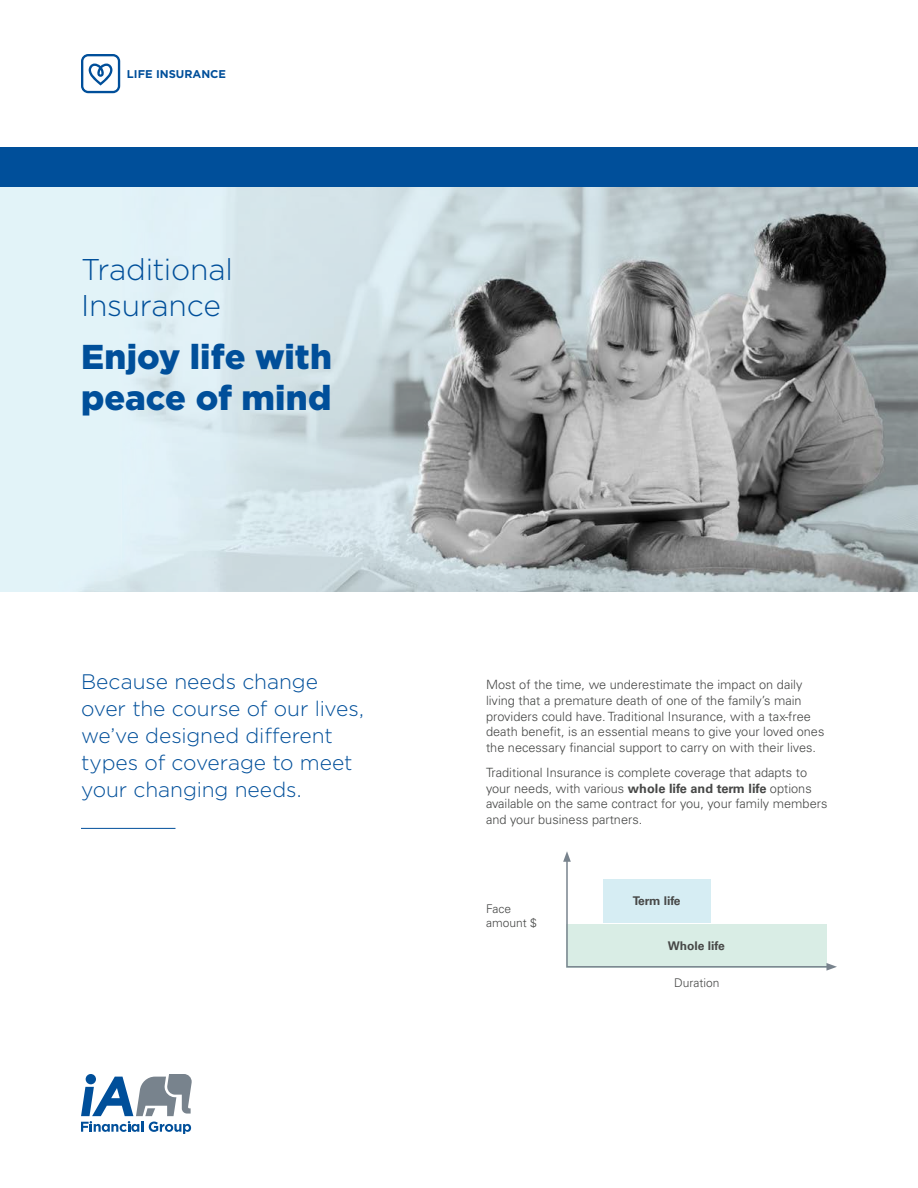
<style>
.page{position:relative;width:918px;height:1188px;background:#fff}
.page>*{position:absolute;margin:0;border:0;box-sizing:border-box;transform-origin:0 0}
.t1{font:900 34.5px/40.5px "Gotham";letter-spacing:.005em;color:#004f9a}
.t2{font:300 30px/36px "Gotham";letter-spacing:-.01em;color:#004f9a}
.t3{font:300 21px/27px "Gotham";letter-spacing:-.005em;color:#004f9a}
.t4{font:300 12.75px/15.8px "Univers";color:#474847}
.t5{font:300 12px/13.8px "Univers";color:#474847}
.t6{font:700 12px "Univers";color:#474847}
.t7{font:700 12px "Univers";letter-spacing:-.02em;color:#474847}
.t8{font:700 11.25px "Gotham";color:#004f9a}
.s1{font-weight:700}
</style>
<div class="page">
<img style="left:0;top:186px;width:918px;height:405px">
<svg style="left:81px;top:54px;width:39px;height:39px"></svg>
<div style="left:0;top:147px;width:918px;height:39px;background:#004f9a"></div>
<svg style="left:81px;top:1074px;width:111px;height:60px"></svg>
<svg style="left:563px;top:851px;width:274px;height:120px"></svg>
<div style="left:603px;top:879px;width:108px;height:43px;background:#d6edf3"></div>
<hr style="left:81px;top:828px;width:95px;height:1px;background:#004f9a">
<p class="t8" style="left:127px;top:67px;width:101px">LIFE INSURANCE</p>
<h2 class="t2" style="left:81px;top:251px;width:153px">Traditional<br>Insurance</h2>
<h1 class="t1" style="left:81px;top:336px;width:253px">Enjoy life with peace of mind</h1>
<h3 class="t3" style="left:81px;top:668px;width:284px">Because needs change over the course of our lives, we’ve designed different types of coverage to meet your changing needs.</h3>
<p class="t4" style="left:486px;top:677px;width:340px">Most of the time, we underestimate the impact on daily living that a premature death of one of the family’s main providers could have. Traditional Insurance, with a tax-free death benefit, is an essential means to give your loved ones the necessary financial support to carry on with their lives.</p>
<p class="t4" style="left:486px;top:765px;width:343px">Traditional Insurance is complete coverage that adapts to your needs, with various <span class="s1">whole life and term life</span> options available on the same contract for you, your family members and your business partners.</p>
<p class="t5" style="left:486px;top:902px;width:52px">Face amount $</p>
<p class="t7" style="left:633px;top:894px;width:49px">Term life</p>
<p class="t6" style="left:668px;top:939px;width:58px">Whole life</p>
<p class="t5" style="left:674px;top:976px;width:47px">Duration</p>
</div>
